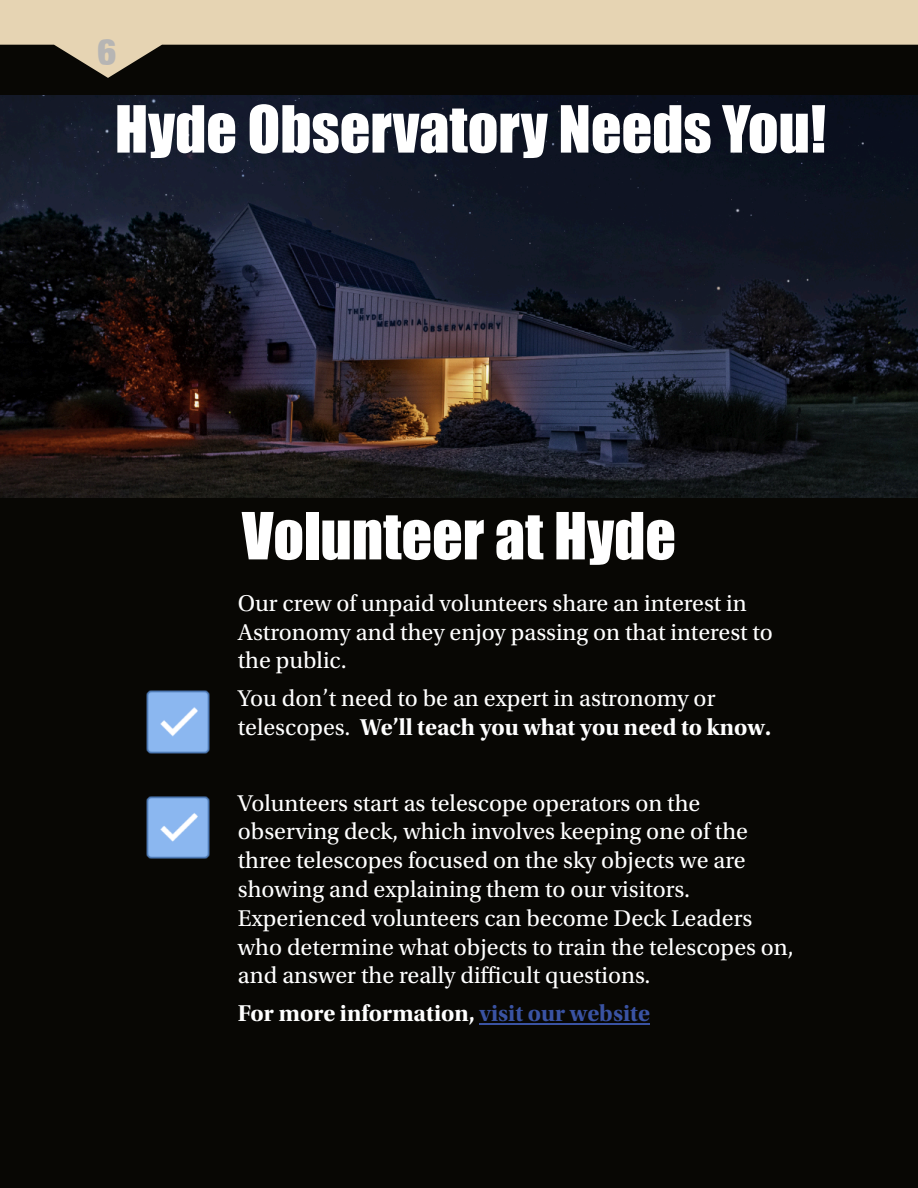
<style>
.page{position:relative;width:918px;height:1188px;background:#080704}
.page>*{position:absolute;margin:0;border:0;box-sizing:border-box;transform-origin:0 0}
.t1{font:60px "Impact";color:#fff}
.t2{font:36px "Basic Sans Heavy SF Bold";color:#b6b5b4}
.t3{font:24px/28.8px "Utopia Std";color:#fff}
.t4{font:24px "Utopia Std Bold Subh";color:#fff}
.s1{font-family:"Utopia Std"}
.s2{color:#3a53a3}
</style>
<div class="page">
<svg style="left:0;top:0;width:918px;height:78px;fill:#e6d4b3"></svg>
<img style="left:0;top:95px;width:918px;height:402px">
<hr style="left:479px;top:1023px;width:171px;height:1px;background:#3a53a3">
<img style="left:146px;top:690px;width:64px;height:64px">
<img style="left:146px;top:796px;width:64px;height:63px">
<h2 class="t2" style="left:97px;top:38px;width:21px">6</h2>
<h1 class="t1" style="left:115px;top:105px;width:713px">Hyde Observatory Needs You!</h1>
<h1 class="t1" style="left:242px;top:512px;width:436px">Volunteer at Hyde</h1>
<p class="t3" style="left:238px;top:591px;width:537px">Our crew of unpaid volunteers share an interest in<br>Astronomy and they enjoy passing on that interest to the public.</p>
<p class="t3" style="left:238px;top:686px;width:479px">You don’t need to be an expert in astronomy or</p>
<p class="t4" style="left:238px;top:718px;width:535px"><span class="s1">telescopes.</span> We’ll teach you what you need to know.</p>
<p class="t3" style="left:238px;top:791px;width:558px">Volunteers start as telescope operators on the observing deck, which involves keeping one of the three telescopes focused on the sky objects we are showing and explaining them to our visitors.<br>Experienced volunteers can become Deck Leaders who determine what objects to train the telescopes on, and answer the really difficult questions.</p>
<p class="t4" style="left:238px;top:1004px;width:414px">For more information, <span class="s2">visit our website</span></p>
</div>
